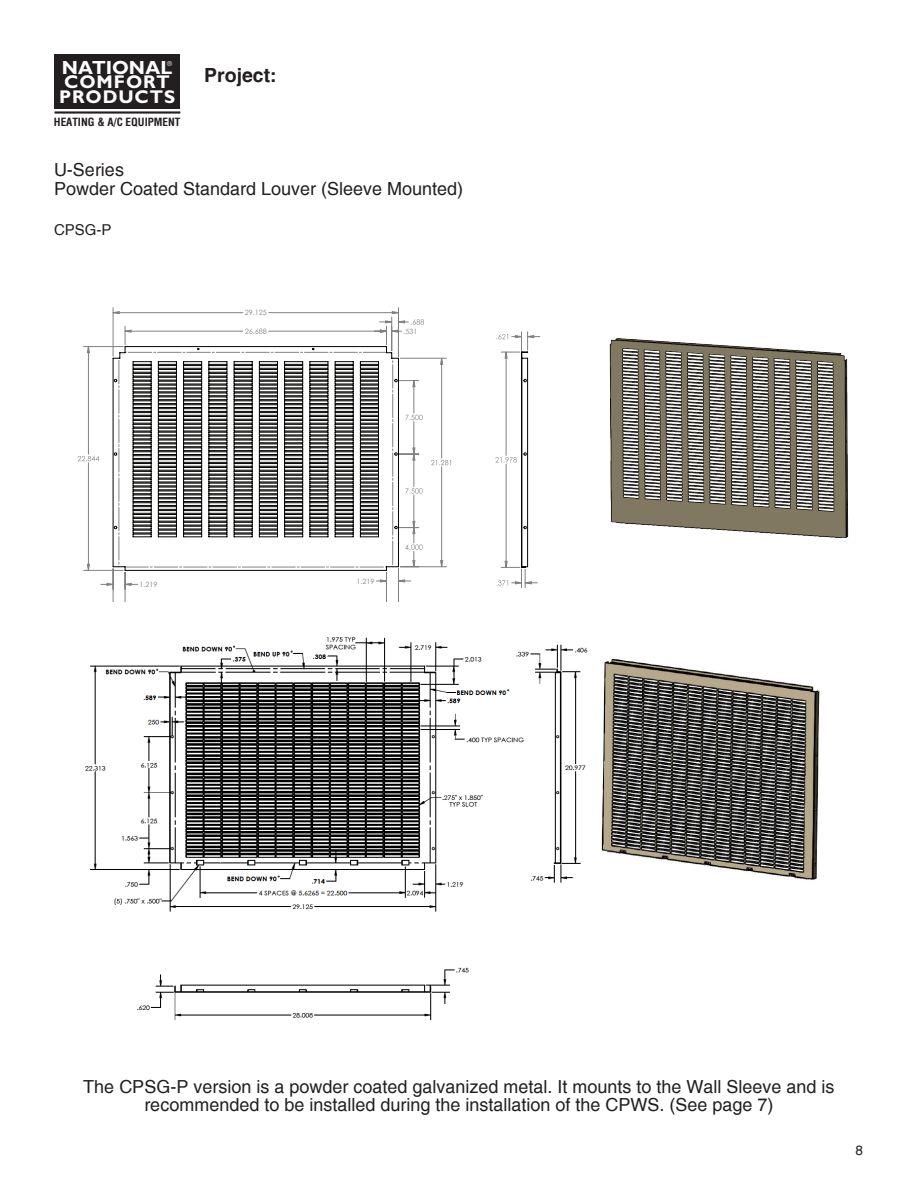
<style>
.page{position:relative;width:918px;height:1188px;background:#fff}
.page>*{position:absolute;margin:0;border:0;box-sizing:border-box;transform-origin:0 0}
.t1{font:700 19.5px "Helvetica";color:#231f20}
.t2{font:700 19.2px "Gill Sans";color:#fff}
.t3{font:700 18.45px/14.2px "Gill Sans";letter-spacing:.05em;color:#fff}
.t4{font:18px/18px "Helvetica";color:#231f20;text-align:center}
.t5{font:15px "Helvetica";color:#231f20}
.t6{font:13.5px "Helvetica";color:#231f20}
.t7{font:700 condensed 11.1px "Helvetica";color:#231f20}
.t8{font:7.2px "Century Gothic";color:#808180}
.t9{font:condensed 6.6px "Helvetica";color:#fff;scale:.94 1}
</style>
<div class="page">
<img style="left:85px;top:637px;width:735px;height:384px">
<hr style="left:54px;top:111px;width:126px;height:3px;background:#231f20">
<div style="left:54px;top:54px;width:126px;height:55px;background:#231f20"></div>
<hr style="left:113px;top:623px;width:130px;height:1px;background:#808180">
<hr style="left:269px;top:623px;width:129px;height:1px;background:#808180">
<hr style="left:125px;top:608px;width:118px;height:1px;background:#808180">
<hr style="left:269px;top:608px;width:117px;height:1px;background:#808180">
<hr style="left:398px;top:308px;width:1px;height:48px;background:#808180">
<hr style="left:113px;top:308px;width:1px;height:48px;background:#808180">
<svg style="left:98px;top:640px;width:19px;height:1px"></svg>
<svg style="left:98px;top:647px;width:19px;height:1px"></svg>
<hr style="left:119px;top:625px;width:124px;height:1px;background:#808180">
<hr style="left:269px;top:625px;width:124px;height:1px;background:#808180">
<svg style="left:87px;top:312px;width:441px;height:290px"></svg>
<svg style="left:113px;top:346px;width:286px;height:225px"></svg>
<svg style="left:495px;top:332px;width:45px;height:256px"></svg>
<img style="left:609px;top:338px;width:240px;height:201px">
<p class="t2" style="left:62px;top:56px;width:112px">NATIONAL</p>
<p class="t3" style="left:59px;top:75px;width:118px">COMFORT<br>PRODUCTS</p>
<p class="t9" style="left:167px;top:59px;width:7px">®</p>
<p class="t7" style="left:54px;top:115px;width:128px">HEATING &amp; A/C EQUIPMENT</p>
<p class="t4" style="left:54px;top:161px;width:72px">U-Series</p>
<p class="t1" style="left:204px;top:63px;width:74px">Project:</p>
<p class="t4" style="left:54px;top:181px;width:411px">Powder Coated Standard Louver (Sleeve Mounted)</p>
<p class="t5" style="left:54px;top:221px;width:59px">CPSG-P</p>
<p class="t8" style="left:245px;top:308px;width:23px">29.125</p>
<p class="t8" style="left:404px;top:326px;width:15px">.531</p>
<p class="t8" style="left:140px;top:579px;width:19px">1.219</p>
<p class="t8" style="left:356px;top:576px;width:19px">1.219</p>
<p class="t4" style="left:83px;top:1078px;width:753px">The CPSG-P version is a powder coated galvanized metal. It mounts to the Wall Sleeve and is recommended to be installed during the installation of the CPWS. (See page 7)</p>
<p class="t6" style="left:855px;top:1142px;width:9px">8</p>
</div>
